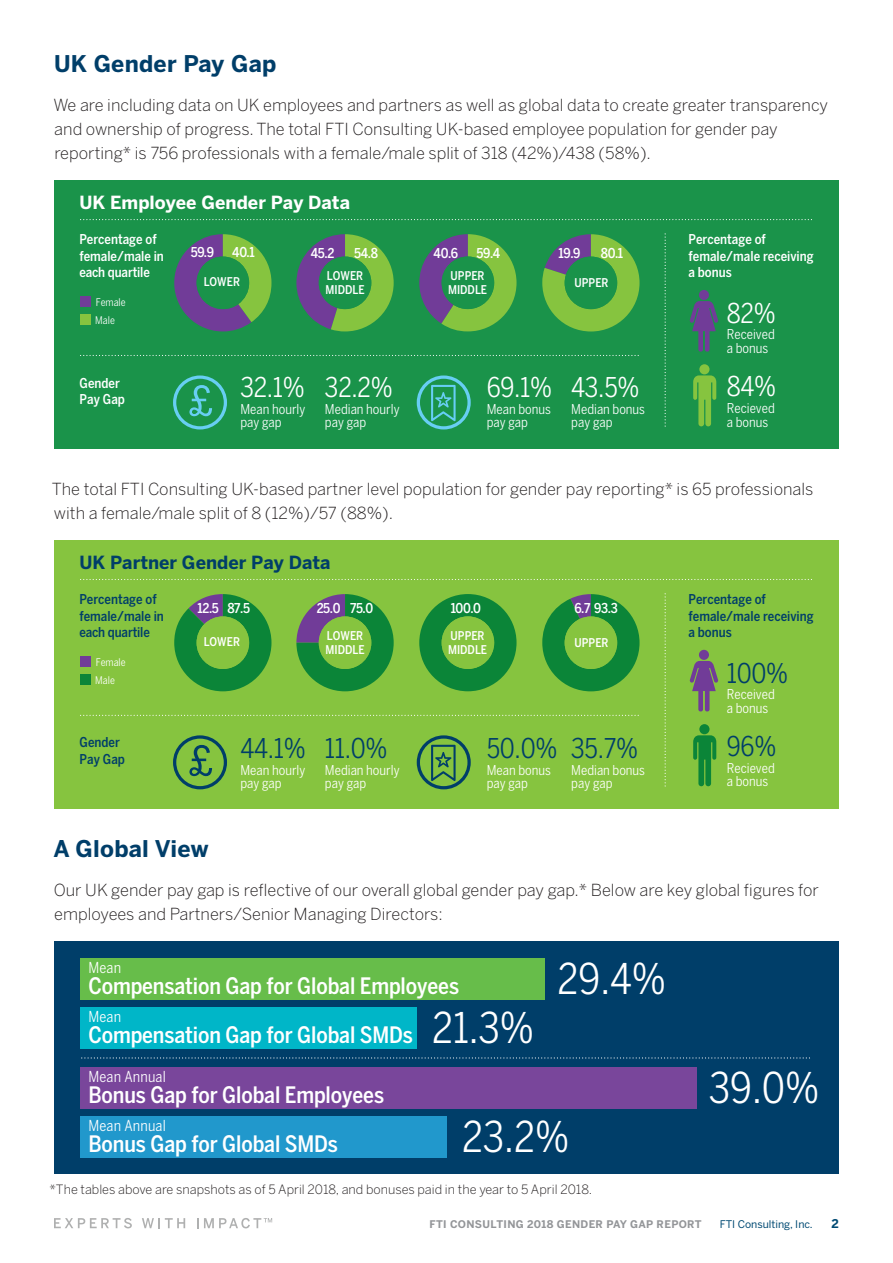
<style>
.page{position:relative;width:893px;height:1263px;background:#fff}
.page>*{position:absolute;margin:0;border:0;box-sizing:border-box;transform-origin:0 0}
.t1{font:42px "Benton Sans Cond";color:#fff}
.t2{font:27px "Benton Sans Cond";letter-spacing:-.01em;color:#003e69}
.t3{font:27px "Benton Sans Cond";letter-spacing:-.01em;color:#fff}
.t4{font:700 22.8px "Benton Sans";letter-spacing:.01em;color:#003e69}
.t5{font:500 22.5px "Benton Sans Cond";letter-spacing:-.005em;color:#fff}
.t6{font:700 18px "Benton Sans";color:#fff}
.t7{font:700 18px "Benton Sans";color:#003e69}
.t8{font:300 16.5px/24px "Benton Sans";color:#231f20}
.t9{font:15px "Benton Sans Cond";letter-spacing:.01em;color:#fff}
.t10{font:13.5px/13.5px "Benton Sans Cond";color:#fff}
.t11{font:500 13.5px/16.2px "Benton Sans Cond";color:#fff}
.t12{font:500 13.5px/16.2px "Benton Sans Cond";color:#003e69}
.t13{font:300 12.75px "Benton Sans";color:#231f20}
.t14{font:500 12px/14.1px "Benton Sans Cond";color:#fff}
.t15{font:700 12px "Benton Sans";color:#004a73}
.t16{font:700 10.5px "Benton Sans";letter-spacing:.03em;color:#939598}
.t17{font:10.5px/18px "Benton Sans Cond";color:#fff}
.t18{font:10.5px "Benton Sans";color:#004a73}
</style>
<div class="page">
<svg style="left:54px;top:1218px;width:78px;height:10px"></svg>
<svg style="left:142px;top:1218px;width:43px;height:10px"></svg>
<svg style="left:197px;top:1218px;width:75px;height:10px"></svg>
<div style="left:54px;top:181px;width:785px;height:268px;background:#1a934a"></div>
<svg style="left:81px;top:219px;width:731px;height:1px"></svg>
<svg style="left:419px;top:234px;width:97px;height:97px"></svg>
<svg style="left:296px;top:234px;width:98px;height:97px"></svg>
<svg style="left:174px;top:234px;width:97px;height:97px"></svg>
<svg style="left:81px;top:355px;width:558px;height:1px"></svg>
<div style="left:173px;top:375px;width:54px;height:54px;border:3px solid #68cef3;border-radius:50%"></div>
<svg style="left:189px;top:385px;width:23px;height:31px"></svg>
<div style="left:699px;top:364px;width:10px;height:10px;background:#86c43f;border-radius:50%"></div>
<svg style="left:693px;top:375px;width:23px;height:51px"></svg>
<div style="left:417px;top:375px;width:54px;height:54px;border:3px solid #68cef3;border-radius:50%"></div>
<svg style="left:431px;top:385px;width:25px;height:36px"></svg>
<svg style="left:665px;top:233px;width:1px;height:193px"></svg>
<svg style="left:542px;top:234px;width:97px;height:97px"></svg>
<svg style="left:689px;top:301px;width:29px;height:51px"></svg>
<div style="left:699px;top:290px;width:10px;height:10px;background:#713c98;border-radius:50%"></div>
<div style="left:80px;top:297px;width:11px;height:10px;background:#713c98"></div>
<div style="left:80px;top:315px;width:10px;height:10px;background:#86c43f"></div>
<div style="left:54px;top:540px;width:785px;height:269px;background:#86c43f"></div>
<svg style="left:419px;top:594px;width:97px;height:97px"></svg>
<div style="left:442px;top:616px;width:52px;height:53px;background:#86c43f;border-radius:26px"></div>
<svg style="left:296px;top:594px;width:98px;height:97px"></svg>
<svg style="left:174px;top:594px;width:97px;height:97px"></svg>
<svg style="left:81px;top:715px;width:558px;height:1px"></svg>
<svg style="left:81px;top:579px;width:731px;height:1px"></svg>
<div style="left:173px;top:735px;width:54px;height:54px;border:3px solid #003e69;border-radius:50%"></div>
<svg style="left:189px;top:745px;width:23px;height:31px"></svg>
<div style="left:699px;top:724px;width:10px;height:10px;background:#0b8538;border-radius:50%"></div>
<svg style="left:693px;top:735px;width:23px;height:51px"></svg>
<div style="left:417px;top:735px;width:54px;height:54px;border:3px solid #003e69;border-radius:50%"></div>
<svg style="left:431px;top:745px;width:25px;height:36px"></svg>
<svg style="left:665px;top:593px;width:1px;height:193px"></svg>
<svg style="left:542px;top:594px;width:97px;height:97px"></svg>
<svg style="left:689px;top:661px;width:30px;height:51px"></svg>
<div style="left:699px;top:650px;width:10px;height:10px;background:#713c98;border-radius:50%"></div>
<div style="left:80px;top:656px;width:11px;height:11px;background:#713c98"></div>
<div style="left:80px;top:674px;width:10px;height:11px;background:#0b8538"></div>
<div style="left:54px;top:941px;width:785px;height:232px;background:#003e69"></div>
<svg style="left:82px;top:1057px;width:728px;height:1px"></svg>
<div style="left:81px;top:1116px;width:366px;height:42px;background:#2198cc"></div>
<div style="left:81px;top:1067px;width:616px;height:42px;background:#79469b"></div>
<div style="left:81px;top:1007px;width:336px;height:41px;background:#00b6c8"></div>
<div style="left:81px;top:958px;width:464px;height:41px;background:#67bd4a"></div>
<h3 class="t4" style="left:54px;top:50px;width:224px">UK Gender Pay Gap</h3>
<p class="t8" style="left:54px;top:93px;width:776px">We are including data on UK employees and partners as well as global data to create greater transparency and ownership of progress. The total FTI Consulting UK-based employee population for gender pay reporting* is 756 professionals with a female/male split of 318 (42%)/438 (58%).</p>
<p class="t6" style="left:79px;top:192px;width:272px">UK Employee Gender Pay Data</p>
<p class="t11" style="left:79px;top:231px;width:86px">Percentage of female/male in each quartile</p>
<p class="t17" style="left:95px;top:293px;width:32px">Female<br>Male</p>
<p class="t11" style="left:191px;top:244px;width:25px">59.9</p>
<p class="t11" style="left:232px;top:244px;width:24px">40.1</p>
<p class="t11" style="left:311px;top:244px;width:25px">45.2</p>
<p class="t11" style="left:354px;top:244px;width:25px">54.8</p>
<p class="t14" style="left:204px;top:274px;width:38px">LOWER</p>
<p class="t14" style="left:325px;top:269px;width:41px">LOWER<br>MIDDLE</p>
<p class="t11" style="left:80px;top:374px;width:47px">Gender<br>Pay Gap</p>
<h2 class="t3" style="left:240px;top:371px;width:66px">32.1%</h2>
<p class="t10" style="left:240px;top:402px;width:67px">Mean hourly pay gap</p>
<h2 class="t3" style="left:325px;top:371px;width:69px">32.2%</h2>
<p class="t10" style="left:325px;top:402px;width:76px">Median hourly pay gap</p>
<p class="t11" style="left:434px;top:245px;width:26px">40.6</p>
<p class="t11" style="left:476px;top:245px;width:25px">59.4</p>
<p class="t14" style="left:448px;top:268px;width:41px">UPPER<br>MIDDLE</p>
<p class="t11" style="left:559px;top:245px;width:23px">19.9</p>
<p class="t11" style="left:601px;top:245px;width:24px">80.1</p>
<p class="t14" style="left:575px;top:276px;width:35px">UPPER</p>
<h2 class="t3" style="left:487px;top:371px;width:67px">69.1%</h2>
<p class="t10" style="left:487px;top:402px;width:66px">Mean bonus pay gap</p>
<h2 class="t3" style="left:571px;top:371px;width:70px">43.5%</h2>
<p class="t10" style="left:571px;top:402px;width:75px">Median bonus pay gap</p>
<p class="t11" style="left:688px;top:231px;width:127px">Percentage of female/male receiving a bonus</p>
<h2 class="t3" style="left:727px;top:297px;width:50px">82%</h2>
<p class="t10" style="left:727px;top:328px;width:49px">Received a bonus</p>
<h2 class="t3" style="left:727px;top:371px;width:51px">84%</h2>
<p class="t10" style="left:727px;top:401px;width:49px">Recieved a bonus</p>
<p class="t8" style="left:52px;top:477px;width:763px">The total FTI Consulting UK-based partner level population for gender pay reporting* is 65 professionals with a female/male split of 8 (12%)/57 (88%).</p>
<p class="t7" style="left:79px;top:552px;width:253px">UK Partner Gender Pay Data</p>
<p class="t12" style="left:79px;top:591px;width:86px">Percentage of female/male in each quartile</p>
<p class="t17" style="left:95px;top:653px;width:32px">Female<br>Male</p>
<p class="t11" style="left:198px;top:600px;width:54px">12.5 87.5</p>
<p class="t11" style="left:317px;top:600px;width:58px">25.0 75.0</p>
<p class="t14" style="left:204px;top:634px;width:38px">LOWER</p>
<p class="t14" style="left:325px;top:628px;width:41px">LOWER<br>MIDDLE</p>
<p class="t12" style="left:80px;top:734px;width:47px">Gender<br>Pay Gap</p>
<h2 class="t2" style="left:240px;top:733px;width:67px">44.1%</h2>
<p class="t10" style="left:240px;top:763px;width:67px">Mean hourly pay gap</p>
<h2 class="t2" style="left:325px;top:733px;width:64px">11.0%</h2>
<p class="t10" style="left:325px;top:763px;width:76px">Median hourly pay gap</p>
<p class="t11" style="left:451px;top:600px;width:32px">100.0</p>
<p class="t14" style="left:448px;top:628px;width:41px">UPPER<br>MIDDLE</p>
<p class="t11" style="left:574px;top:600px;width:45px">6.7 93.3</p>
<p class="t14" style="left:575px;top:636px;width:35px">UPPER</p>
<h2 class="t2" style="left:487px;top:733px;width:72px">50.0%</h2>
<p class="t10" style="left:487px;top:763px;width:66px">Mean bonus pay gap</p>
<h2 class="t2" style="left:571px;top:733px;width:69px">35.7%</h2>
<p class="t10" style="left:571px;top:763px;width:75px">Median bonus pay gap</p>
<p class="t12" style="left:688px;top:591px;width:127px">Percentage of female/male receiving a bonus</p>
<h2 class="t2" style="left:727px;top:657px;width:63px">100%</h2>
<p class="t10" style="left:727px;top:687px;width:49px">Received a bonus</p>
<h2 class="t2" style="left:727px;top:731px;width:51px">96%</h2>
<p class="t10" style="left:727px;top:761px;width:49px">Recieved a bonus</p>
<h3 class="t4" style="left:53px;top:835px;width:157px">A Global View</h3>
<p class="t8" style="left:54px;top:877px;width:766px">Our UK gender pay gap is reflective of our overall global gender pay gap.* Below are key global figures for employees and Partners/Senior Managing Directors:</p>
<p class="t9" style="left:88px;top:958px;width:34px">Mean</p>
<h3 class="t5" style="left:88px;top:972px;width:372px">Compensation Gap for Global Employees</h3>
<h1 class="t1" style="left:432px;top:1003px;width:103px">21.3%</h1>
<p class="t9" style="left:88px;top:1008px;width:34px">Mean</p>
<h3 class="t5" style="left:88px;top:1021px;width:326px">Compensation Gap for Global SMDs</h3>
<p class="t9" style="left:88px;top:1068px;width:79px">Mean Annual</p>
<h3 class="t5" style="left:88px;top:1082px;width:297px">Bonus Gap for Global Employees</h3>
<h1 class="t1" style="left:558px;top:954px;width:110px">29.4%</h1>
<p class="t9" style="left:88px;top:1117px;width:79px">Mean Annual</p>
<h3 class="t5" style="left:88px;top:1130px;width:251px">Bonus Gap for Global SMDs</h3>
<h1 class="t1" style="left:462px;top:1112px;width:109px">23.2%</h1>
<p class="t13" style="left:49px;top:1182px;width:544px">*The tables above are snapshots as of 5 April 2018, and bonuses paid in the year to 5 April 2018.</p>
<h1 class="t1" style="left:709px;top:1063px;width:112px">39.0%</h1>
<p class="t16" style="left:430px;top:1218px;width:273px">FTI CONSULTING 2018 GENDER PAY GAP REPORT</p>
<p class="t18" style="left:720px;top:1218px;width:95px">FTI Consulting, Inc.</p>
<p class="t15" style="left:832px;top:1217px;width:9px">2</p>
</div>
